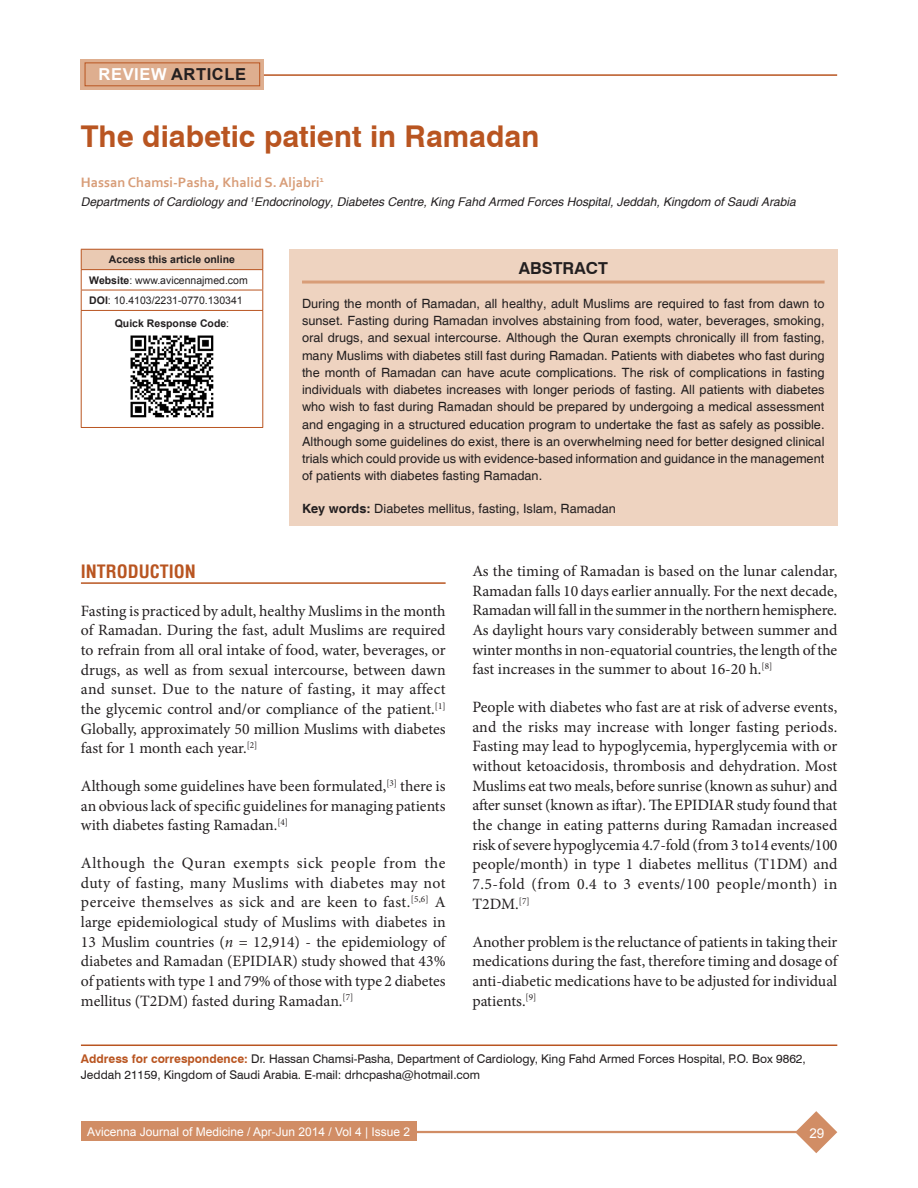
<style>
.page{position:relative;width:918px;height:1188px;background:#fff}
.page>*{position:absolute;margin:0;border:0;box-sizing:border-box;transform-origin:0 0}
.t1{font:700 30px "Swiss 721 BT";color:#b95521}
.t2{font:700 condensed 18px "Helvetica";color:#b95521}
.t3{font:700 16.5px "Arial";letter-spacing:.035em;color:#231f20}
.t4{font:700 16.5px "Swiss 721 BT";color:#231f20}
.t5{font:15.75px/19.6px "Minion Pro";color:#231f20;text-align:justify}
.t6{font:700 14.25px "Corbel";color:#d89d78}
.t7{font:13.5px "Arial";color:#fff}
.t8{font:12.75px/17.2px "Helvetica";color:#231f20;text-align:justify}
.t9{font:12px/15.6px "Swiss 721 BT";color:#231f20}
.t10{font:italic 12px "Helvetica";color:#231f20}
.t11{font:12px "Arial";color:#fff}
.t12{font:10.5px/20.4px "Arial";color:#231f20}
.t13{font:700 10.5px "Arial";color:#231f20}
.s1{color:#fff}
.s2{font-weight:700}
.s3{font-weight:400}
.s4{font-style:italic}
.s5{font-weight:700;color:#b95521}
</style>
<div class="page">
<svg style="left:795px;top:1111px;width:42px;height:42px"></svg>
<hr style="left:412px;top:1131px;width:386px;height:2px;background:#d18d65">
<div style="left:81px;top:1122px;width:336px;height:19px;background:#d18d65"></div>
<hr style="left:81px;top:1045px;width:756px;height:1px;background:#b95521">
<hr style="left:81px;top:582px;width:365px;height:2px;background:#b95521">
<div style="left:81px;top:59px;width:183px;height:31px;background:#deae8f"></div>
<div style="left:85px;top:63px;width:175px;height:23px;border:1px solid #b95521"></div>
<hr style="left:264px;top:74px;width:573px;height:2px;background:#b95521">
<div style="left:289px;top:249px;width:548px;height:276px;background:#eed3c0"></div>
<hr style="left:302px;top:281px;width:523px;height:3px;background:#d89d78">
<div style="left:81px;top:249px;width:182px;height:21px;background:#eacab3"></div>
<hr style="left:81px;top:249px;width:182px;height:1px;background:#b95521">
<hr style="left:81px;top:269px;width:182px;height:1px;background:#b95521">
<svg style="left:81px;top:250px;width:1px;height:60px"></svg>
<svg style="left:262px;top:250px;width:1px;height:60px"></svg>
<hr style="left:81px;top:290px;width:182px;height:1px;background:#b95521">
<hr style="left:81px;top:311px;width:1px;height:116px;background:#b95521">
<hr style="left:262px;top:311px;width:1px;height:116px;background:#b95521">
<hr style="left:81px;top:310px;width:182px;height:1px;background:#b95521">
<hr style="left:81px;top:427px;width:182px;height:1px;background:#b95521">
<img style="left:130px;top:335px;width:84px;height:83px">
<p class="t3" style="left:99px;top:63px;width:149px"><span class="s1">REVIEW</span> ARTICLE</p>
<h1 class="t1" style="left:81px;top:118px;width:460px">The diabetic patient in Ramadan</h1>
<p class="t6" style="left:81px;top:173px;width:245px">Hassan Chamsi‑Pasha, Khalid S. Aljabri<sup>1</sup></p>
<p class="t10" style="left:81px;top:195px;width:716px">Departments of Cardiology and <sup>1</sup>Endocrinology, Diabetes Centre, King Fahd Armed Forces Hospital, Jeddah, Kingdom of Saudi Arabia</p>
<p class="t12" style="left:89px;top:249px;width:160px;text-indent:20px"><span class="s2">Access this article online<br>Website</span>: www.avicennajmed.com<br><span class="s2">DOI</span>: 10.4103/2231-0770.130341</p>
<p class="t13" style="left:115px;top:315px;width:116px">Quick Response Code<span class="s3">:</span></p>
<p class="t4" style="left:519px;top:258px;width:91px">ABSTRACT</p>
<p class="t8" style="left:302px;top:295px;width:524px">During the month of Ramadan, all healthy, adult Muslims are required to fast from dawn to sunset. Fasting during Ramadan involves abstaining from food, water, beverages, smoking, oral drugs, and sexual intercourse. Although the Quran exempts chronically ill from fasting, many Muslims with diabetes still fast during Ramadan. Patients with diabetes who fast during the month of Ramadan can have acute complications. The risk of complications in fasting individuals with diabetes increases with longer periods of fasting. All patients with diabetes who wish to fast during Ramadan should be prepared by undergoing a medical assessment and engaging in a structured education program to undertake the fast as safely as possible.<br>Although some guidelines do exist, there is an overwhelming need for better designed clinical trials which could provide us with evidence‑based information and guidance in the management of patients with diabetes fasting Ramadan.</p>
<p class="t8" style="left:302px;top:500px;width:315px"><span class="s2">Key words:</span> Diabetes mellitus, fasting, Islam, Ramadan</p>
<p class="t2" style="left:81px;top:560px;width:117px">INTRODUCTION</p>
<p class="t5" style="left:81px;top:601px;width:366px">Fasting is practiced by adult, healthy Muslims in the month of Ramadan. During the fast, adult Muslims are required to refrain from all oral intake of food, water, beverages, or drugs, as well as from sexual intercourse, between dawn and sunset. Due to the nature of fasting, it may affect the glycemic control and/or compliance of the patient.<sup>[1] </sup>Globally, approximately 50 million Muslims with diabetes fast for 1 month each year.<sup>[2]</sup></p>
<p class="t5" style="left:81px;top:776px;width:366px">Although some guidelines have been formulated,<sup>[3]</sup> there is an obvious lack of specific guidelines for managing patients with diabetes fasting Ramadan.<sup>[4]</sup></p>
<p class="t5" style="left:81px;top:853px;width:366px">Although the Quran exempts sick people from the duty of fasting, many Muslims with diabetes may not perceive themselves as sick and are keen to fast.<sup>[5,6]</sup> A large epidemiological study of Muslims with diabetes in 13 Muslim countries (<span class="s4">n</span> = 12,914) ‑ the epidemiology of diabetes and Ramadan (EPIDIAR) study showed that 43% of patients with type 1 and 79% of those with type 2 diabetes mellitus (T2DM) fasted during Ramadan.<sup>[7]</sup></p>
<p class="t5" style="left:472px;top:561px;width:367px">As the timing of Ramadan is based on the lunar calendar, Ramadan falls 10 days earlier annually. For the next decade, Ramadan will fall in the summer in the northern hemisphere.<br>As daylight hours vary considerably between summer and winter months in non‑equatorial countries, the length of the fast increases in the summer to about 16‑20 h.<sup>[8]</sup></p>
<p class="t5" style="left:472px;top:697px;width:367px">People with diabetes who fast are at risk of adverse events, and the risks may increase with longer fasting periods.<br>Fasting may lead to hypoglycemia, hyperglycemia with or without ketoacidosis, thrombosis and dehydration. Most Muslims eat two meals, before sunrise (known as suhur) and after sunset (known as iftar). The EPIDIAR study found that the change in eating patterns during Ramadan increased risk of severe hypoglycemia 4.7‑fold (from 3 to14 events/100 people/month) in type 1 diabetes mellitus (T1DM) and 7.5‑fold (from 0.4 to 3 events/100 people/month) in T2DM.<sup>[7]</sup></p>
<p class="t5" style="left:472px;top:932px;width:366px">Another problem is the reluctance of patients in taking their medications during the fast, therefore timing and dosage of anti‑diabetic medications have to be adjusted for individual patients.<sup>[9]</sup></p>
<p class="t9" style="left:81px;top:1051px;width:726px"><span class="s5">Address for correspondence:</span> Dr. Hassan Chamsi‑Pasha, Department of Cardiology, King Fahd Armed Forces Hospital, P.O. Box 9862,<br>Jeddah 21159, Kingdom of Saudi Arabia. E‑mail: drhcpasha@hotmail.com</p>
<p class="t11" style="left:87px;top:1123px;width:325px">Avicenna Journal of Medicine / Apr-Jun 2014 / Vol 4 | Issue 2</p>
<p class="t7" style="left:809px;top:1124px;width:17px">29</p>
</div>
